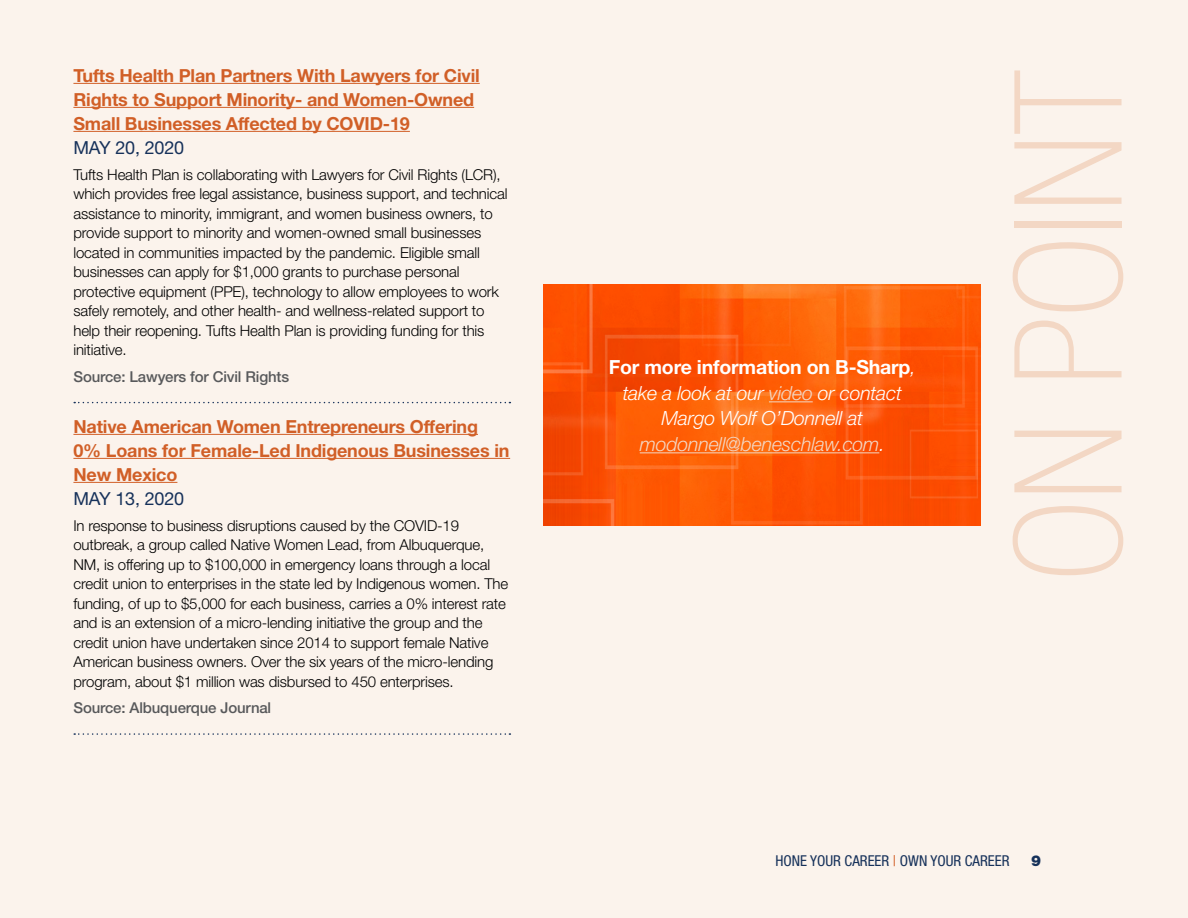
<style>
.page{position:relative;width:1188px;height:918px;background:#fbf3ec}
.page>*{position:absolute;margin:0;border:0;box-sizing:border-box;transform-origin:0 0}
.t1{font:100 condensed 150px "Helvetica Neue";color:#f3d7c4}
.t2{font:italic 300 19.5px/25.5px "Helvetica Neue";letter-spacing:-.01em;color:#fff;text-align:center}
.t3{font:700 18px/24px "Helvetica Neue";letter-spacing:-.01em;color:#d15f27}
.t4{font:18px "Helvetica Neue";letter-spacing:-.01em;color:#16315a}
.t5{font:300 15px/19.5px "Helvetica Neue";letter-spacing:-.01em;color:#000}
.t6{font:500 15px "Helvetica Neue";letter-spacing:-.01em;color:#58595b}
.t7{font:condensed 15px "Helvetica Neue";color:#16315a}
.t8{font:900 15px "Helvetica Neue";color:#16315a}
.s1{font-weight:700;font-style:normal}
.s2{color:#f3d7c4}
.s3{color:#d15f27}
</style>
<div class="page">
<hr style="left:73px;top:83px;width:407px;height:1px;background:#d15f27">
<hr style="left:73px;top:107px;width:401px;height:1px;background:#d15f27">
<hr style="left:73px;top:131px;width:337px;height:1px;background:#d15f27">
<svg style="left:74px;top:402px;width:436px;height:1px"></svg>
<hr style="left:73px;top:434px;width:405px;height:1px;background:#d15f27">
<hr style="left:73px;top:458px;width:437px;height:1px;background:#d15f27">
<hr style="left:73px;top:482px;width:104px;height:1px;background:#d15f27">
<svg style="left:74px;top:733px;width:436px;height:2px"></svg>
<img style="left:544px;top:285px;width:437px;height:240px">
<hr style="left:769px;top:401px;width:44px;height:1px;background:#f3d7c4">
<hr style="left:640px;top:452px;width:239px;height:1px;background:#f3d7c4">
<p class="t3" style="left:73px;top:63px;width:408px">Tufts Health Plan Partners With Lawyers for Civil<br>Rights to Support Minority- and Women-Owned<br>Small Businesses Affected by COVID-19</p>
<p class="t4" style="left:73px;top:136px;width:112px">MAY 20, 2020</p>
<p class="t5" style="left:73px;top:164px;width:436px">Tufts Health Plan is collaborating with Lawyers for Civil Rights (LCR), which provides free legal assistance, business support, and technical assistance to minority, immigrant, and women business owners, to provide support to minority and women-owned small businesses located in communities impacted by the pandemic. Eligible small businesses can apply for $1,000 grants to purchase personal protective equipment (PPE), technology to allow employees to work safely remotely, and other health- and wellness-related support to help their reopening. Tufts Health Plan is providing funding for this initiative.</p>
<p class="t6" style="left:73px;top:367px;width:217px">Source: Lawyers for Civil Rights</p>
<p class="t3" style="left:73px;top:414px;width:438px">Native American Women Entrepreneurs Offering<br>0% Loans for Female-Led Indigenous Businesses in<br>New Mexico</p>
<p class="t4" style="left:73px;top:487px;width:112px">MAY 13, 2020</p>
<p class="t5" style="left:73px;top:515px;width:436px">In response to business disruptions caused by the COVID-19 outbreak, a group called Native Women Lead, from Albuquerque, NM, is offering up to $100,000 in emergency loans through a local credit union to enterprises in the state led by Indigenous women. The funding, of up to $5,000 for each business, carries a 0% interest rate and is an extension of a micro-lending initiative the group and the credit union have undertaken since 2014 to support female Native American business owners. Over the six years of the micro-lending program, about $1 million was disbursed to 450 enterprises.</p>
<p class="t6" style="left:73px;top:699px;width:199px">Source: Albuquerque Journal</p>
<h2 class="t2" style="left:609px;top:354px;width:309px"><span class="s1">For more information on B-Sharp</span>, take a look at our <span class="s2">video</span> or contact<br>Margo Wolf O’Donnell at <span class="s2">modonnell@beneschlaw.com</span>.</h2>
<h1 class="t1" style="left:985px;top:581px;width:512px;rotate:-90deg">ON POINT</h1>
<p class="t7" style="left:775px;top:852px;width:236px">HONE YOUR CAREER <span class="s3">|</span> OWN YOUR CAREER</p>
<p class="t8" style="left:1031px;top:852px;width:12px">9</p>
</div>
